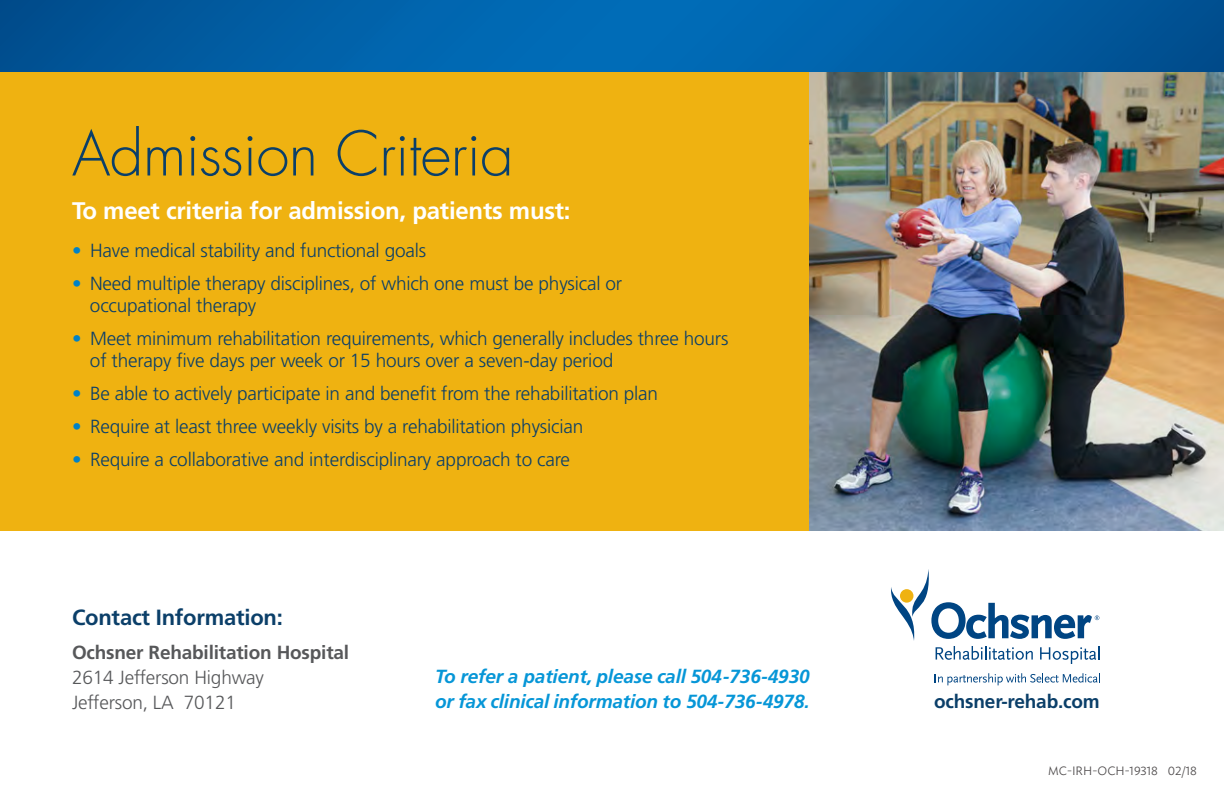
<style>
.page{position:relative;width:1224px;height:792px;background:#fff}
.page>*{position:absolute;margin:0;border:0;box-sizing:border-box;transform-origin:0 0}
.large_head{font:300 60px "Futura Std";letter-spacing:-.01em;color:#0b3f69}
.body{font:700 24px "Frutiger";letter-spacing:-.01em;color:#fff}
.subhead{font:700 22px "Frutiger";letter-spacing:-.01em;color:#0b3f69}
.bullit{font:300 19px/22px "Frutiger";letter-spacing:-.01em;color:#0b3f69}
.body-2{font:italic 700 19px/25px "Frutiger";letter-spacing:-.01em;color:#0696d7}
.body-3{font:300 19px "Frutiger";letter-spacing:-.01em;color:#57585a}
.body-4{font:700 19px "Frutiger";letter-spacing:-.01em;color:#57585a}
.body-5{font:700 19px "Frutiger";letter-spacing:-.01em;color:#0b3f69}
.t1{font:300 12px "Ideal Sans";color:#231f20}
.s1{color:#0082c8}
</style>
<div class="page">
<svg style="left:0;top:0;width:1224px;height:72px;background:#005fa5"></svg>
<div style="left:0;top:72px;width:810px;height:459px;background:#efb211"></div>
<img style="left:810px;top:72px;width:414px;height:459px">
<svg style="left:891px;top:569px;width:209px;height:95px"></svg>
<svg style="left:935px;top:673px;width:165px;height:12px"></svg>
<p class="large_head" style="left:72px;top:117px;width:443px">Admission Criteria</p>
<p class="body" style="left:72px;top:197px;width:500px">To meet criteria for admission, patients must:</p>
<p class="bullit" style="left:72px;top:240px;width:356px"><span class="s1">•</span> Have medical stability and functional goals</p>
<p class="bullit" style="left:90px;top:273px;width:534px;text-indent:-18px"><span class="s1">•</span> Need multiple therapy disciplines, of which one must be physical or occupational therapy</p>
<p class="bullit" style="left:90px;top:328px;width:640px;text-indent:-18px"><span class="s1">•</span> Meet minimum rehabilitation requirements, which generally includes three hours of therapy five days per week or 15 hours over a seven-day period</p>
<p class="bullit" style="left:72px;top:383px;width:588px"><span class="s1">•</span> Be able to actively participate in and benefit from the rehabilitation plan</p>
<p class="bullit" style="left:72px;top:416px;width:513px"><span class="s1">•</span> Require at least three weekly visits by a rehabilitation physician</p>
<p class="bullit" style="left:72px;top:449px;width:500px"><span class="s1">•</span> Require a collaborative and interdisciplinary approach to care</p>
<p class="subhead" style="left:72px;top:604px;width:212px">Contact Information:</p>
<p class="body-4" style="left:72px;top:641px;width:279px">Ochsner Rehabilitation Hospital</p>
<p class="body-3" style="left:72px;top:666px;width:194px">2614 Jefferson Highway</p>
<p class="body-3" style="left:72px;top:691px;width:165px">Jefferson, LA 70121</p>
<p class="body-2" style="left:435px;top:664px;width:376px">To refer a patient, please call 504-736-4930 or fax clinical information to 504-736-4978.</p>
<p class="body-5" style="left:934px;top:691px;width:167px">ochsner-rehab.com</p>
<p class="t1" style="left:1048px;top:762px;width:150px">MC-IRH-OCH-19318 02/18</p>
</div>
